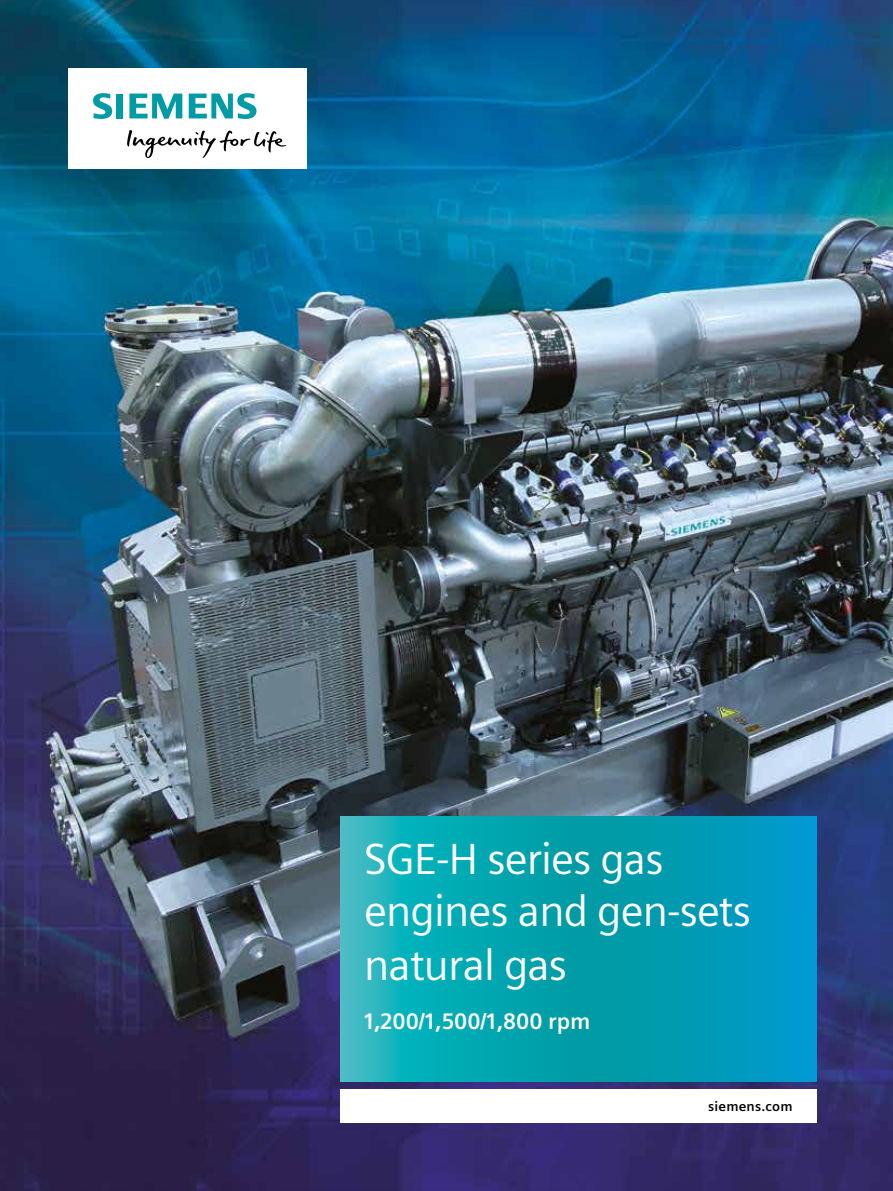
<style>
.page{position:relative;width:893px;height:1191px;background:#fff}
.page>*{position:absolute;margin:0;border:0;box-sizing:border-box;transform-origin:0 0}
.t1{font:43.5px/53.1px "Siemens Sans";letter-spacing:-.02em;color:#fff}
.t2{font:700 22.5px "Siemens Sans";color:#fff}
.t3{font:700 13.5px "Siemens Sans";letter-spacing:.015em;color:#000}
</style>
<div class="page">
<img style="left:0;top:0;width:893px;height:1191px">
<div style="left:68px;top:68px;width:238px;height:101px;background:#fff"></div>
<svg style="left:127px;top:130px;width:159px;height:28px"></svg>
<svg style="left:93px;top:93px;width:30px;height:26px"></svg>
<svg style="left:129px;top:94px;width:53px;height:25px"></svg>
<svg style="left:189px;top:93px;width:67px;height:26px"></svg>
<div style="left:340px;top:1089px;width:476px;height:33px;background:#fff"></div>
<svg style="left:340px;top:817px;width:476px;height:264px"></svg>
<p class="t1" style="left:364px;top:833px;width:388px">SGE-H series gas engines and gen-sets natural gas</p>
<p class="t2" style="left:364px;top:1008px;width:228px">1,200/1,500/1,800 rpm</p>
<p class="t3" style="left:708px;top:1098px;width:86px">siemens.com</p>
</div>
